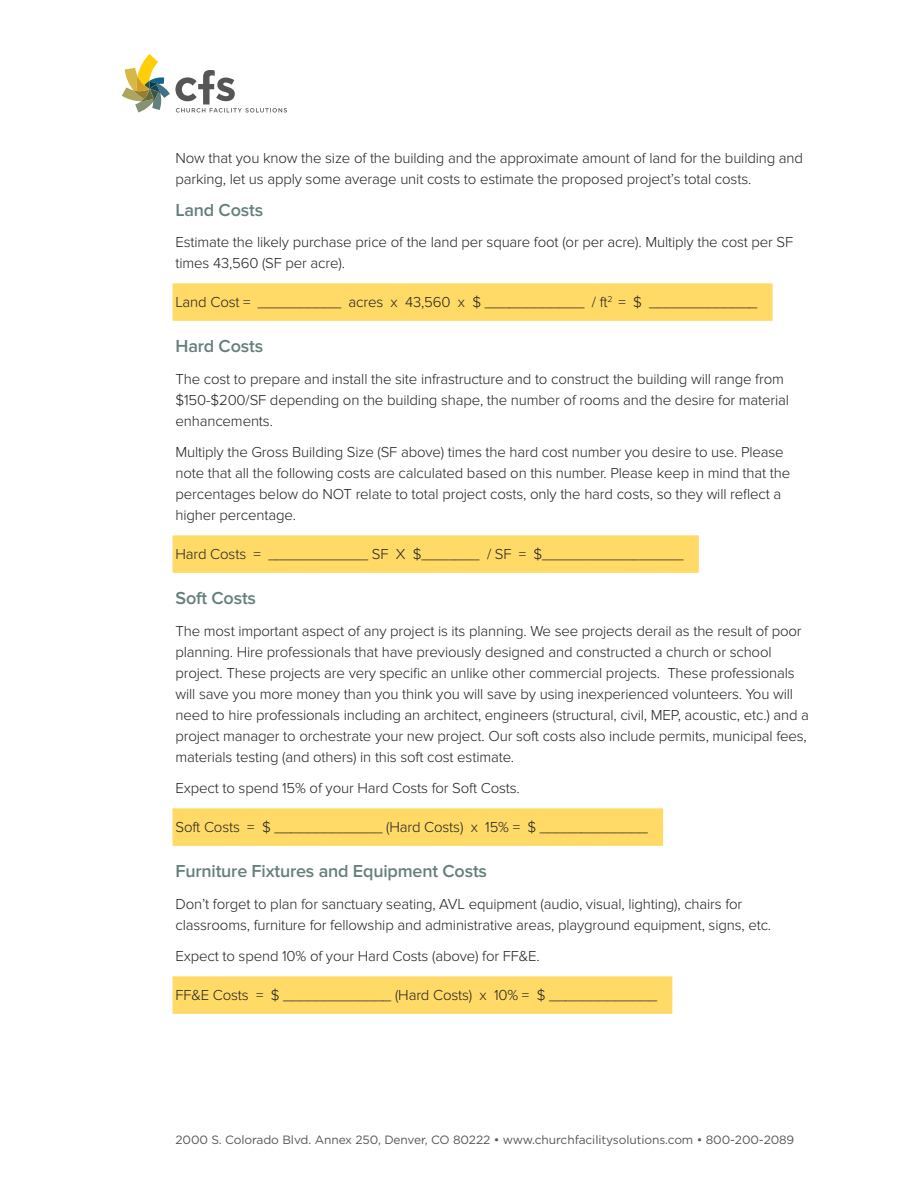
<style>
.page{position:relative;width:918px;height:1188px;background:#fff}
.page>*{position:absolute;margin:0;border:0;box-sizing:border-box;transform-origin:0 0}
.t1{font:600 18px "Proxima Nova";letter-spacing:-.01em;color:#65807c}
.t2{font:300 15px/21px "Proxima Nova";letter-spacing:-.01em;color:#231f20}
.t3{font:12px "Gotham";letter-spacing:-.01em;color:#575657}
</style>
<div class="page">
<div style="left:172px;top:283px;width:601px;height:21px;background:#ffda67"></div>
<div style="left:172px;top:303px;width:601px;height:18px;background:#ffda67"></div>
<div style="left:172px;top:535px;width:527px;height:21px;background:#ffda67"></div>
<div style="left:172px;top:555px;width:527px;height:18px;background:#ffda67"></div>
<div style="left:172px;top:808px;width:491px;height:21px;background:#ffda67"></div>
<div style="left:172px;top:828px;width:491px;height:18px;background:#ffda67"></div>
<div style="left:172px;top:976px;width:500px;height:21px;background:#ffda67"></div>
<div style="left:172px;top:996px;width:500px;height:18px;background:#ffda67"></div>
<svg style="left:122px;top:54px;width:165px;height:58px"></svg>
<p class="t2" style="left:176px;top:148px;width:629px">Now that you know the size of the building and the approximate amount of land for the building and parking, let us apply some average unit costs to estimate the proposed project’s total costs.</p>
<p class="t1" style="left:176px;top:200px;width:89px">Land Costs</p>
<p class="t2" style="left:176px;top:232px;width:619px">Estimate the likely purchase price of the land per square foot (or per acre). Multiply the cost per SF times 43,560 (SF per acre).</p>
<p class="t2" style="left:176px;top:292px;width:583px">Land Cost = __________ acres x 43,560 x $ ____________ / ft<sup>2</sup> = $ _____________</p>
<p class="t1" style="left:176px;top:336px;width:89px">Hard Costs</p>
<p class="t2" style="left:176px;top:369px;width:615px">The cost to prepare and install the site infrastructure and to construct the building will range from $150-$200/SF depending on the building shape, the number of rooms and the desire for material enhancements.</p>
<p class="t2" style="left:176px;top:442px;width:616px">Multiply the Gross Building Size (SF above) times the hard cost number you desire to use. Please note that all the following costs are calculated based on this number. Please keep in mind that the percentages below do NOT relate to total project costs, only the hard costs, so they will reflect a higher percentage.</p>
<p class="t2" style="left:176px;top:544px;width:510px">Hard Costs = ____________ SF X $_______ / SF = $_________________</p>
<p class="t1" style="left:176px;top:588px;width:82px">Soft Costs</p>
<p class="t2" style="left:176px;top:621px;width:635px">The most important aspect of any project is its planning. We see projects derail as the result of poor planning. Hire professionals that have previously designed and constructed a church or school project. These projects are very specific an unlike other commercial projects. These professionals will save you more money than you think you will save by using inexperienced volunteers. You will need to hire professionals including an architect, engineers (structural, civil, MEP, acoustic, etc.) and a project manager to orchestrate your new project. Our soft costs also include permits, municipal fees, materials testing (and others) in this soft cost estimate.</p>
<p class="t2" style="left:176px;top:778px;width:346px">Expect to spend 15% of your Hard Costs for Soft Costs.</p>
<p class="t2" style="left:176px;top:817px;width:474px">Soft Costs = $ _____________ (Hard Costs) x 15% = $ _____________</p>
<p class="t1" style="left:176px;top:861px;width:313px">Furniture Fixtures and Equipment Costs</p>
<p class="t2" style="left:176px;top:894px;width:597px">Don’t forget to plan for sanctuary seating, AVL equipment (audio, visual, lighting), chairs for classrooms, furniture for fellowship and administrative areas, playground equipment, signs, etc.</p>
<p class="t2" style="left:176px;top:946px;width:366px">Expect to spend 10% of your Hard Costs (above) for FF&amp;E.</p>
<p class="t2" style="left:176px;top:985px;width:483px">FF&amp;E Costs = $ _____________ (Hard Costs) x 10% = $ _____________</p>
<p class="t3" style="left:176px;top:1132px;width:620px">2000 S. Colorado Blvd. Annex 250, Denver, CO 80222 • www.churchfacilitysolutions.com • 800-200-2089</p>
</div>
